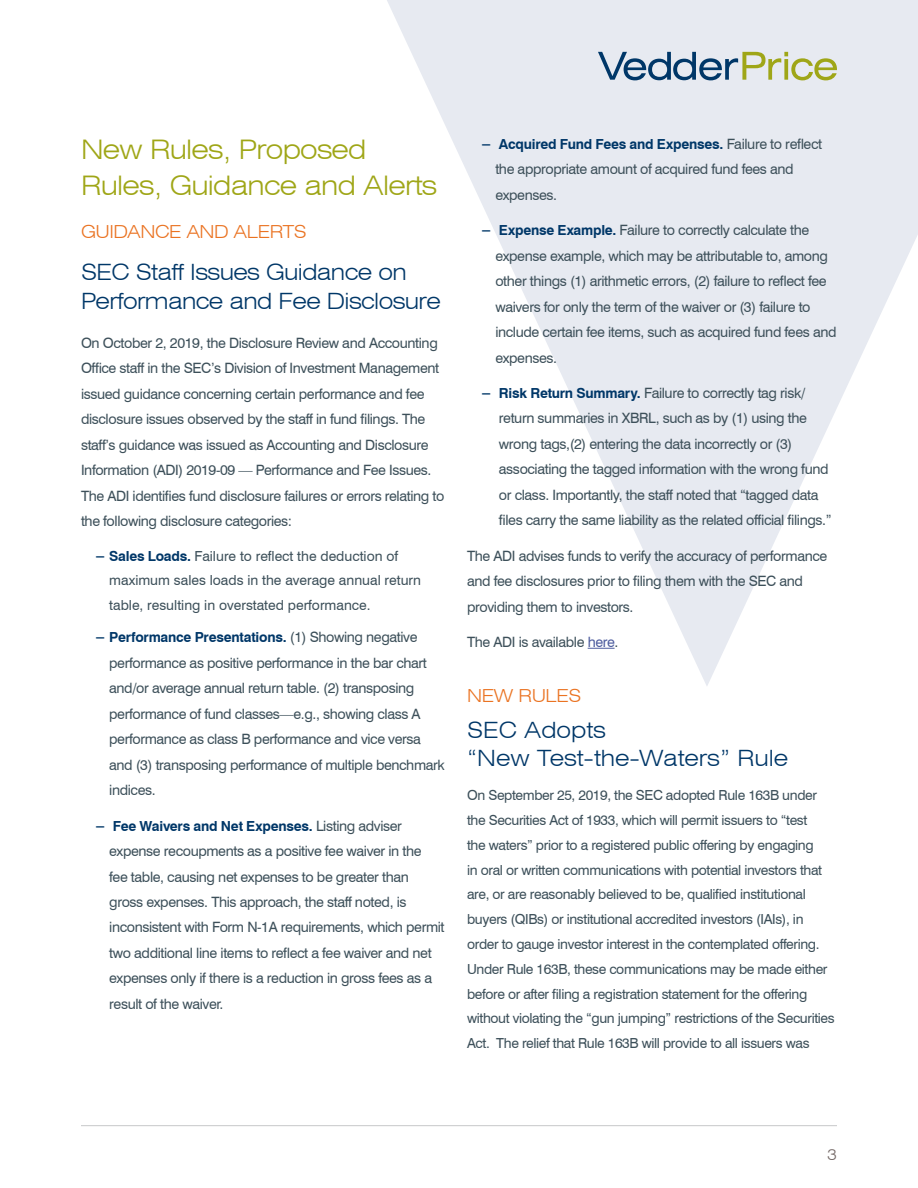
<style>
.page{position:relative;width:918px;height:1188px;background:#fff}
.page>*{position:absolute;margin:0;border:0;box-sizing:border-box;transform-origin:0 0}
.t1{font:300 expanded 27px/36px "Swiss 721 BT";letter-spacing:-.025em;color:#9fa617}
.t2{font:300 expanded 22.5px/28.5px "Swiss 721 BT";letter-spacing:-.025em;color:#003768}
.t3{font:300 expanded 22.5px/28.5px "Swiss 721 BT";color:#003768}
.t4{font:300 expanded 18px "Swiss 721 BT";letter-spacing:-.025em;color:#ea7322}
.t5{font:300 expanded 15px "Swiss 721 BT";color:#726664}
.t6{font:14.25px/25.5px "Swiss 721 BT";letter-spacing:-.025em;color:#3d505a}
.t7{font:13.8px/24.8px "Swiss 721 BT";letter-spacing:-.025em;color:#3d505a}
.t8{font:700 13.8px "Swiss 721 BT";letter-spacing:-.015em;color:#003768}
.t9{font:13.8px/24.8px "Swiss 721 BT";color:#3d505a}
.s1{font-weight:700;color:#003768}
.s2{font-weight:400;font-size:14.25px;color:#3d505a}
.s3{font-weight:700;font-size:13.8px;color:#003768}
.s4{color:#4d5c9e}
</style>
<div class="page">
<svg style="left:387px;top:0;width:531px;height:686px;fill:#e7eaf1"></svg>
<svg style="left:598px;top:52px;width:239px;height:28px;background:#aebcb7"></svg>
<hr style="left:81px;top:1125px;width:756px;height:1px;background:#c7c8ca">
<svg style="left:588px;top:648px;width:27px;height:1px"></svg>
<h1 class="t1" style="left:81px;top:131px;width:358px">New Rules, Proposed<br>Rules, Guidance and Alerts</h1>
<p class="t4" style="left:81px;top:221px;width:227px">GUIDANCE AND ALERTS</p>
<h2 class="t2" style="left:81px;top:258px;width:361px">SEC Staff Issues Guidance on<br>Performance and Fee Disclosure</h2>
<p class="t6" style="left:81px;top:330px;width:365px">On October 2, 2019, the Disclosure Review and Accounting Office staff in the SEC’s Division of Investment Management issued guidance concerning certain performance and fee disclosure issues observed by the staff in fund filings. The staff’s guidance was issued as Accounting and Disclosure Information (ADI) 2019-09 — Performance and Fee Issues.<br>The ADI identifies fund disclosure failures or errors relating to the following disclosure categories:</p>
<p class="t9" style="left:109px;top:543px;width:313px;text-indent:-15px"><span class="s1">− Sales Loads.</span> Failure to reflect the deduction of maximum sales loads in the average annual return table, resulting in overstated performance.</p>
<p class="t8" style="left:94px;top:629px;width:324px">− Performance Presentations. <span class="s2">(1) Showing negative</span></p>
<p class="t6" style="left:109px;top:650px;width:337px">performance as positive performance in the bar chart and/or average annual return table. (2) transposing performance of fund classes—e.g., showing class A performance as class B performance and vice versa and (3) transposing performance of multiple benchmark indices.</p>
<p class="t8" style="left:94px;top:817px;width:309px">− Fee Waivers and Net Expenses. <span class="s2">Listing adviser</span></p>
<p class="t6" style="left:109px;top:838px;width:337px">expense recoupments as a positive fee waiver in the<br>fee table, causing net expenses to be greater than gross expenses. This approach, the staff noted, is inconsistent with Form N-1A requirements, which permit two additional line items to reflect a fee waiver and net expenses only if there is a reduction in gross fees as a result of the waiver.</p>
<p class="t8" style="left:481px;top:136px;width:343px">− Acquired Fund Fees and Expenses. <span class="s2">Failure to reflect</span></p>
<p class="t6" style="left:495px;top:156px;width:300px">the appropriate amount of acquired fund fees and expenses.</p>
<p class="t6" style="left:495px;top:217px;width:343px;text-indent:-15px"><span class="s3">− Expense Example.</span> Failure to correctly calculate the expense example, which may be attributable to, among other things (1) arithmetic errors, (2) failure to reflect fee waivers for only the term of the waiver or (3) failure to include certain fee items, such as acquired fund fees and expenses.</p>
<p class="t6" style="left:499px;top:380px;width:334px;text-indent:-18px"><span class="s3">− Risk Return Summary.</span> Failure to correctly tag risk/ return summaries in XBRL, such as by (1) using the wrong tags,(2) entering the data incorrectly or (3) associating the tagged information with the wrong fund or class. Importantly, the staff noted that “tagged data files carry the same liability as the related official filings.”</p>
<p class="t6" style="left:467px;top:543px;width:362px">The ADI advises funds to verify the accuracy of performance and fee disclosures prior to filing them with the SEC and providing them to investors.</p>
<p class="t6" style="left:467px;top:629px;width:153px">The ADI is available <span class="s4">here</span>.</p>
<p class="t4" style="left:467px;top:685px;width:116px">NEW RULES</p>
<h2 class="t3" style="left:467px;top:715px;width:323px">SEC Adopts<br>“New Test-the-Waters” Rule</h2>
<p class="t7" style="left:467px;top:783px;width:369px">On September 25, 2019, the SEC adopted Rule 163B under the Securities Act of 1933, which will permit issuers to “test<br>the waters” prior to a registered public offering by engaging<br>in oral or written communications with potential investors that are, or are reasonably believed to be, qualified institutional buyers (QIBs) or institutional accredited investors (IAIs), in order to gauge investor interest in the contemplated offering.<br>Under Rule 163B, these communications may be made either before or after filing a registration statement for the offering without violating the “gun jumping” restrictions of the Securities Act. The relief that Rule 163B will provide to all issuers was</p>
<p class="t5" style="left:827px;top:1146px;width:11px">3</p>
</div>
